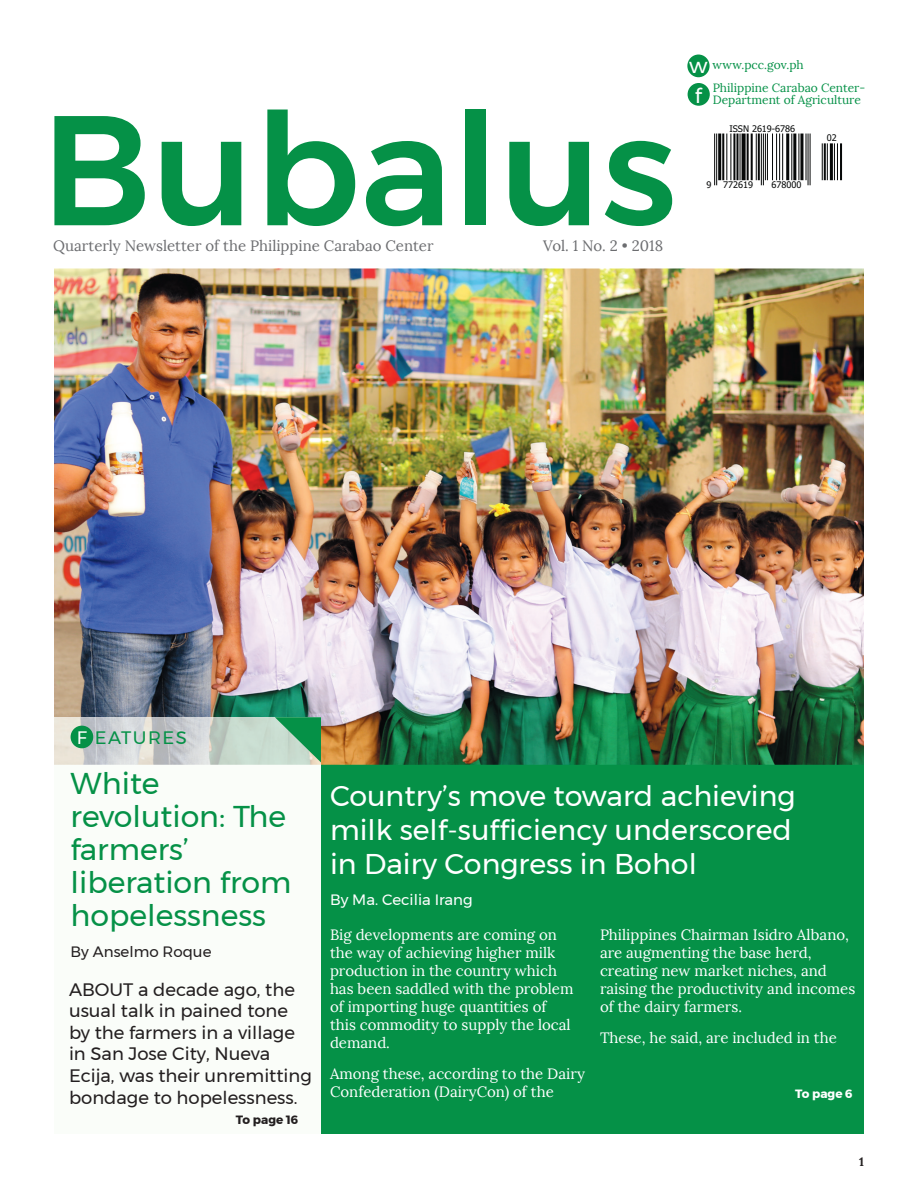
<style>
.page{position:relative;width:918px;height:1188px;background:#fff}
.page>*{position:absolute;margin:0;border:0;box-sizing:border-box;transform-origin:0 0}
.t1{font:500 156px "Montserrat";color:#059147}
.t2{font:30px/33px "Montserrat";color:#059147}
.t3{font:28.5px/34.2px "Montserrat";color:#fff}
.t4{font:21px "Montserrat";color:#fff}
.t5{font:18px/21.6px "Montserrat";color:#231f20}
.t6{font:18px "Montserrat";letter-spacing:.08em;color:#059147}
.t7{font:15px/18px "Lora";color:#fff}
.t8{font:15px "Lora";color:#6c6d70}
.t9{font:15px "Montserrat";color:#fff}
.t10{font:15px "Montserrat";color:#231f20}
.t11{font:12px/12px "Lora";color:#059147}
.t12{font:700 12px "Montserrat";color:#231f20}
.t13{font:700 12px "Montserrat";color:#fff}
.t14{font:700 12px "Lora";color:#231f20}
.t15{font:9.15px "Tahoma";color:#070909}
.s1{font-family:"Montserrat";font-size:21px;color:#fff}
.s2{color:#fff}
</style>
<div class="page">
<div style="left:321px;top:741px;width:543px;height:393px;background:#059147"></div>
<img style="left:54px;top:268px;width:810px;height:497px">
<div style="left:54px;top:765px;width:267px;height:369px;background:#fafdf9"></div>
<img style="left:54px;top:717px;width:267px;height:48px">
<div style="left:71px;top:726px;width:22px;height:22px;background:#059147;border-radius:50%"></div>
<div style="left:688px;top:83px;width:22px;height:23px;background:#059147;border-radius:50%"></div>
<div style="left:687px;top:55px;width:23px;height:22px;background:#059147;border-radius:50%"></div>
<svg style="left:275px;top:717px;width:46px;height:45px;background:#67b68a"></svg>
<svg style="left:714px;top:133px;width:128px;height:53px"></svg>
<hr style="left:714px;top:134px;width:1px;height:51px;background:#070909">
<hr style="left:716px;top:134px;width:1px;height:51px;background:#070909">
<hr style="left:718px;top:134px;width:3px;height:46px;background:#070909">
<hr style="left:722px;top:134px;width:2px;height:46px;background:#070909">
<hr style="left:726px;top:134px;width:1px;height:46px;background:#070909">
<hr style="left:730px;top:134px;width:1px;height:46px;background:#070909">
<hr style="left:733px;top:134px;width:2px;height:46px;background:#070909">
<hr style="left:736px;top:134px;width:3px;height:46px;background:#070909">
<hr style="left:740px;top:134px;width:1px;height:46px;background:#070909">
<svg style="left:742px;top:134px;width:4px;height:46px"></svg>
<hr style="left:747px;top:134px;width:2px;height:46px;background:#070909">
<hr style="left:751px;top:134px;width:2px;height:46px;background:#070909">
<hr style="left:756px;top:134px;width:1px;height:46px;background:#070909">
<hr style="left:758px;top:134px;width:2px;height:46px;background:#070909">
<hr style="left:761px;top:134px;width:1px;height:51px;background:#070909">
<hr style="left:763px;top:134px;width:1px;height:51px;background:#070909">
<hr style="left:765px;top:134px;width:1px;height:46px;background:#070909">
<hr style="left:767px;top:134px;width:1px;height:46px;background:#070909">
<hr style="left:772px;top:134px;width:1px;height:46px;background:#070909">
<hr style="left:776px;top:134px;width:1px;height:46px;background:#070909">
<hr style="left:779px;top:134px;width:1px;height:46px;background:#070909">
<hr style="left:782px;top:134px;width:1px;height:46px;background:#070909">
<hr style="left:786px;top:134px;width:3px;height:46px;background:#070909">
<hr style="left:791px;top:134px;width:1px;height:46px;background:#070909">
<hr style="left:793px;top:134px;width:3px;height:46px;background:#070909">
<hr style="left:798px;top:134px;width:1px;height:46px;background:#070909">
<hr style="left:800px;top:134px;width:3px;height:46px;background:#070909">
<hr style="left:806px;top:134px;width:1px;height:46px;background:#070909">
<hr style="left:808px;top:134px;width:1px;height:51px;background:#070909">
<hr style="left:810px;top:134px;width:1px;height:51px;background:#070909">
<hr style="left:822px;top:143px;width:1px;height:37px;background:#070909">
<hr style="left:824px;top:143px;width:2px;height:37px;background:#070909">
<hr style="left:827px;top:143px;width:1px;height:37px;background:#070909">
<hr style="left:830px;top:143px;width:3px;height:37px;background:#070909">
<hr style="left:834px;top:143px;width:1px;height:37px;background:#070909">
<hr style="left:837px;top:143px;width:1px;height:37px;background:#070909">
<hr style="left:840px;top:143px;width:2px;height:37px;background:#070909">
<p class="t11" style="left:689px;top:59px;width:116px"><span class="s1">w</span> www.pcc.gov.ph</p>
<h1 class="t1" style="left:41px;top:48px;width:637px">Bubalus</h1>
<p class="t8" style="left:53px;top:237px;width:382px">Quarterly Newsletter of the Philippine Carabao Center</p>
<p class="t8" style="left:543px;top:237px;width:122px">Vol. 1 No. 2 • 2018</p>
<h3 class="t4" style="left:695px;top:80px;width:9px">f</h3>
<p class="t11" style="left:713px;top:82px;width:154px">Philippine Carabao Center-<br>Department of Agriculture</p>
<p class="t15" style="left:729px;top:122px;width:67px">ISSN 2619-6786</p>
<p class="t15" style="left:707px;top:179px;width:6px">9</p>
<p class="t15" style="left:723px;top:179px;width:31px">772619</p>
<p class="t15" style="left:772px;top:179px;width:31px">678000</p>
<p class="t15" style="left:827px;top:132px;width:11px">02</p>
<p class="t6" style="left:77px;top:724px;width:111px"><span class="s2">F</span> EATURES</p>
<h2 class="t2" style="left:71px;top:766px;width:223px">White revolution: The farmers’ liberation from hopelessness</h2>
<p class="t10" style="left:71px;top:940px;width:142px">By Anselmo Roque</p>
<p class="t5" style="left:69px;top:978px;width:244px">ABOUT a decade ago, the usual talk in pained tone by the farmers in a village in San Jose City, Nueva<br>Ecija, was their unremitting bondage to hopelessness.</p>
<p class="t12" style="left:236px;top:1110px;width:64px">To page 16</p>
<h3 class="t3" style="left:330px;top:778px;width:467px">Country’s move toward achieving milk self-sufficiency underscored in Dairy Congress in Bohol</h3>
<p class="t9" style="left:330px;top:889px;width:144px">By Ma. Cecilia Irang</p>
<p class="t7" style="left:330px;top:926px;width:245px">Big developments are coming on the way of achieving higher milk production in the country which has been saddled with the problem of importing huge quantities of this commodity to supply the local demand.</p>
<p class="t7" style="left:330px;top:1065px;width:257px">Among these, according to the Dairy<br>Confederation (DairyCon) of the</p>
<p class="t7" style="left:600px;top:926px;width:257px">Philippines Chairman Isidro Albano, are augmenting the base herd, creating new market niches, and raising the productivity and incomes of the dairy farmers.</p>
<p class="t7" style="left:600px;top:1029px;width:238px">These, he said, are included in the</p>
<p class="t13" style="left:795px;top:1084px;width:59px">To page 6</p>
<p class="t14" style="left:859px;top:1154px;width:6px">1</p>
</div>
